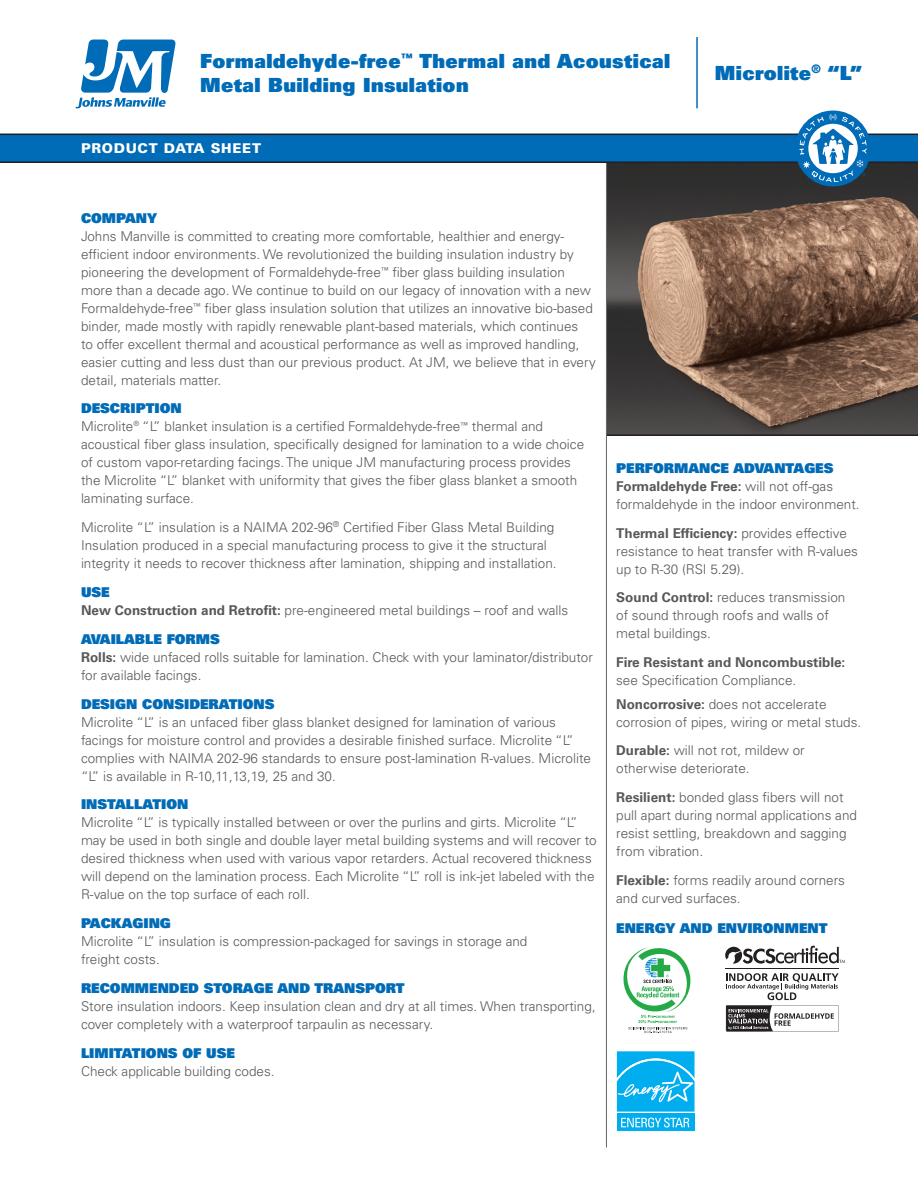
<style>
.page{position:relative;width:918px;height:1188px;background:#fff}
.page>*{position:absolute;margin:0;border:0;box-sizing:border-box;transform-origin:0 0}
.t1{font:19.5px/23.4px "Univers LT Std X Black";letter-spacing:.02em;color:#006bb6}
.t2{font:300 13.5px/18px "Univers LT Std";color:#57585a}
.t3{font:13.5px "Univers LT Std X Black";color:#006bb6}
.t4{font:700 13.5px "Univers LT Std";color:#57585a}
.t5{font:900 13.5px "Univers LT Std";letter-spacing:.055em;color:#fff}
.s1{font-weight:700}
.s2{font-family:"Univers LT Std X Black";font-weight:400;color:#006bb6}
</style>
<div class="page">
<img style="left:607px;top:186px;width:311px;height:248px">
<hr style="left:606px;top:434px;width:312px;height:2px;background:#231f20">
<hr style="left:606px;top:153px;width:1px;height:995px;background:#636366">
<svg style="left:0;top:40px;width:918px;height:146px"></svg>
<hr style="left:696px;top:37px;width:2px;height:71px;background:#006bb6">
<svg style="left:623px;top:947px;width:68px;height:86px"></svg>
<hr style="left:725px;top:968px;width:114px;height:1px;background:#231f20">
<svg style="left:725px;top:946px;width:120px;height:18px"></svg>
<svg style="left:726px;top:973px;width:113px;height:59px"></svg>
<div style="left:617px;top:1113px;width:78px;height:18px;background:#00aeef"></div>
<svg style="left:617px;top:1052px;width:78px;height:60px"></svg>
<svg style="left:621px;top:1118px;width:68px;height:10px"></svg>
<p class="t1" style="left:200px;top:49px;width:471px">Formaldehyde-free<sup>™</sup> Thermal and Acoustical<br>Metal Building Insulation</p>
<p class="t5" style="left:81px;top:140px;width:182px">PRODUCT DATA SHEET</p>
<p class="t1" style="left:715px;top:61px;width:149px">Microlite<sup>®</sup> “L”</p>
<p class="t3" style="left:81px;top:209px;width:78px">COMPANY</p>
<p class="t2" style="left:81px;top:227px;width:516px">Johns Manville is committed to creating more comfortable, healthier and energy&shy;efficient indoor environments. We revolutionized the building insulation industry by pioneering the development of Formaldehyde-free<sup>™</sup> fiber glass building insulation more than a decade ago. We continue to build on our legacy of innovation with a new Formaldehyde-free<sup>™</sup> fiber glass insulation solution that utilizes an innovative bio-based binder, made mostly with rapidly renewable plant-based materials, which continues<br>to offer excellent thermal and acoustical performance as well as improved handling, easier cutting and less dust than our previous product. At JM, we believe that in every detail, materials matter.</p>
<p class="t3" style="left:81px;top:400px;width:102px">DESCRIPTION</p>
<p class="t2" style="left:81px;top:418px;width:505px">Microlite<sup>®</sup> “L” blanket insulation is a certified Formaldehyde-free<sup>™</sup> thermal and acoustical fiber glass insulation, specifically designed for lamination to a wide choice of custom vapor-retarding facings. The unique JM manufacturing process provides the Microlite “L” blanket with uniformity that gives the fiber glass blanket a smooth laminating surface.</p>
<p class="t2" style="left:81px;top:518px;width:477px">Microlite “L” insulation is a NAIMA 202-96<sup>®</sup> Certified Fiber Glass Metal Building<br>Insulation produced in a special manufacturing process to give it the structural integrity it needs to recover thickness after lamination, shipping and installation.</p>
<p class="t3" style="left:81px;top:583px;width:30px">USE</p>
<p class="t2" style="left:81px;top:601px;width:489px"><span class="s1">New Construction and Retrofit:</span> pre-engineered metal buildings – roof and walls</p>
<p class="t3" style="left:81px;top:630px;width:140px">AVAILABLE FORMS</p>
<p class="t2" style="left:81px;top:648px;width:513px"><span class="s1">Rolls:</span> wide unfaced rolls suitable for lamination. Check with your laminator/distributor for available facings.</p>
<p class="t2" style="left:81px;top:695px;width:512px"><span class="s2">DESIGN CONSIDERATIONS<br></span>Microlite “L” is an unfaced fiber glass blanket designed for lamination of various facings for moisture control and provides a desirable finished surface. Microlite “L” complies with NAIMA 202-96 standards to ensure post-lamination R-values. Microlite “L” is available in R-10,11,13,19, 25 and 30.</p>
<p class="t2" style="left:81px;top:796px;width:517px"><span class="s2">INSTALLATION<br></span>Microlite “L” is typically installed between or over the purlins and girts. Microlite “L” may be used in both single and double layer metal building systems and will recover to desired thickness when used with various vapor retarders. Actual recovered thickness will depend on the lamination process. Each Microlite “L” roll is ink-jet labeled with the R-value on the top surface of each roll.</p>
<p class="t3" style="left:81px;top:914px;width:91px">PACKAGING</p>
<p class="t2" style="left:81px;top:932px;width:448px">Microlite “L” insulation is compression-packaged for savings in storage and freight costs.</p>
<p class="t3" style="left:81px;top:979px;width:325px">RECOMMENDED STORAGE AND TRANSPORT</p>
<p class="t2" style="left:81px;top:997px;width:516px">Store insulation indoors. Keep insulation clean and dry at all times. When transporting, cover completely with a waterproof tarpaulin as necessary.</p>
<p class="t2" style="left:81px;top:1044px;width:195px"><span class="s2">LIMITATIONS OF USE<br></span>Check applicable building codes.</p>
<p class="t3" style="left:616px;top:459px;width:219px">PERFORMANCE ADVANTAGES</p>
<p class="t2" style="left:616px;top:477px;width:245px"><span class="s1">Formaldehyde Free:</span> will not off-gas formaldehyde in the indoor environment.</p>
<p class="t2" style="left:616px;top:524px;width:243px"><span class="s1">Thermal Efficiency:</span> provides effective resistance to heat transfer with R-values up to R-30 (RSI 5.29).</p>
<p class="t2" style="left:616px;top:589px;width:231px"><span class="s1">Sound Control:</span> reduces transmission of sound through roofs and walls of metal buildings.</p>
<p class="t4" style="left:616px;top:654px;width:231px">Fire Resistant and Noncombustible:</p>
<p class="t2" style="left:616px;top:671px;width:182px">see Specification Compliance.</p>
<p class="t2" style="left:616px;top:695px;width:247px"><span class="s1">Noncorrosive:</span> does not accelerate corrosion of pipes, wiring or metal studs.</p>
<p class="t2" style="left:616px;top:742px;width:190px"><span class="s1">Durable:</span> will not rot, mildew or otherwise deteriorate.</p>
<p class="t2" style="left:616px;top:788px;width:242px"><span class="s1">Resilient:</span> bonded glass fibers will not pull apart during normal applications and resist settling, breakdown and sagging from vibration.</p>
<p class="t2" style="left:616px;top:871px;width:230px"><span class="s1">Flexible:</span> forms readily around corners and curved surfaces.</p>
<p class="t3" style="left:616px;top:920px;width:213px">ENERGY AND ENVIRONMENT</p>
</div>
